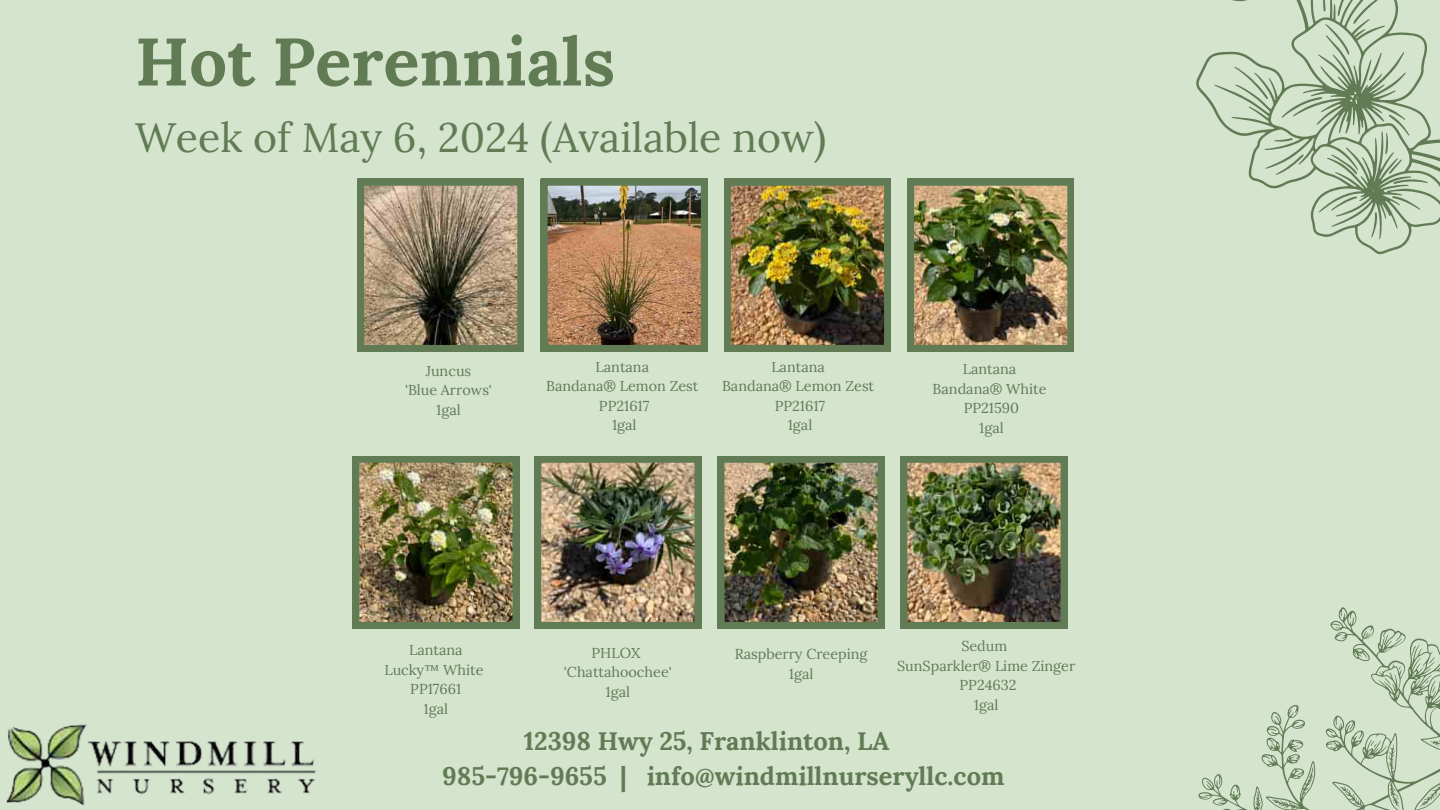
<style>
.page{position:relative;width:1440px;height:810px;background:#d4e4cd}
.page>*{position:absolute;margin:0;border:0;box-sizing:border-box;transform-origin:0 0}
.t1{font:700 67px "Lora";color:#617b55}
.t2{font:41px "Lora";color:#617b55}
.t3{font:700 25.4px/35.2px "Lora";color:#617b55}
.t4{font:14.4px "Lora";color:#617b55}
</style>
<div class="page">
<svg style="left:1198px;top:607px;width:242px;height:203px"></svg>
<svg style="left:1369px;top:741px;width:11px;height:8px"></svg>
<svg style="left:1409px;top:646px;width:27px;height:22px"></svg>
<svg style="left:1423px;top:795px;width:12px;height:8px"></svg>
<svg style="left:1378px;top:677px;width:13px;height:9px"></svg>
<svg style="left:1389px;top:755px;width:5px;height:8px"></svg>
<svg style="left:1425px;top:680px;width:12px;height:13px"></svg>
<svg style="left:1344px;top:786px;width:5px;height:8px"></svg>
<svg style="left:1380px;top:634px;width:12px;height:12px"></svg>
<svg style="left:1398px;top:666px;width:4px;height:3px"></svg>
<svg style="left:1256px;top:800px;width:5px;height:6px"></svg>
<svg style="left:1364px;top:632px;width:5px;height:4px"></svg>
<img style="left:6px;top:724px;width:310px;height:82px">
<svg style="left:1196px;top:0;width:244px;height:255px"></svg>
<svg style="left:1234px;top:67px;width:34px;height:32px"></svg>
<svg style="left:1323px;top:0;width:59px;height:81px"></svg>
<svg style="left:1276px;top:154px;width:28px;height:21px"></svg>
<svg style="left:1274px;top:138px;width:19px;height:4px"></svg>
<svg style="left:1282px;top:97px;width:40px;height:21px"></svg>
<svg style="left:1331px;top:196px;width:26px;height:15px"></svg>
<svg style="left:1331px;top:154px;width:26px;height:20px"></svg>
<svg style="left:1371px;top:212px;width:6px;height:25px"></svg>
<svg style="left:1392px;top:196px;width:28px;height:14px"></svg>
<svg style="left:1385px;top:115px;width:43px;height:69px"></svg>
<svg style="left:357px;top:179px;width:167px;height:172px;background:#8e8368"></svg>
<img style="left:724px;top:179px;width:167px;height:172px">
<img style="left:907px;top:179px;width:167px;height:172px">
<img style="left:535px;top:456px;width:166px;height:173px">
<img style="left:718px;top:456px;width:166px;height:173px">
<img style="left:901px;top:456px;width:166px;height:173px">
<img style="left:541px;top:179px;width:166px;height:172px">
<img style="left:353px;top:456px;width:166px;height:173px">
<p class="t1" style="left:135px;top:18px;width:481px">Hot Perennials</p>
<p class="t2" style="left:135px;top:111px;width:693px">Week of May 6, 2024 (Available now)</p>
<p class="t4" style="left:426px;top:361px;width:47px">Juncus</p>
<p class="t4" style="left:405px;top:381px;width:88px">'Blue Arrows'</p>
<p class="t4" style="left:436px;top:400px;width:26px">1gal</p>
<p class="t4" style="left:596px;top:358px;width:55px">Lantana</p>
<p class="t4" style="left:546px;top:377px;width:154px">Bandana® Lemon Zest</p>
<p class="t4" style="left:599px;top:397px;width:52px">PP21617</p>
<p class="t4" style="left:612px;top:416px;width:26px">1gal</p>
<p class="t4" style="left:771px;top:358px;width:55px">Lantana</p>
<p class="t4" style="left:722px;top:377px;width:154px">Bandana® Lemon Zest</p>
<p class="t4" style="left:775px;top:397px;width:52px">PP21617</p>
<p class="t4" style="left:788px;top:416px;width:26px">1gal</p>
<p class="t4" style="left:963px;top:360px;width:55px">Lantana</p>
<p class="t4" style="left:933px;top:379px;width:115px">Bandana® White</p>
<p class="t4" style="left:964px;top:399px;width:57px">PP21590</p>
<p class="t4" style="left:979px;top:418px;width:26px">1gal</p>
<p class="t4" style="left:409px;top:641px;width:55px">Lantana</p>
<p class="t4" style="left:384px;top:660px;width:101px">Lucky™ White</p>
<p class="t4" style="left:410px;top:680px;width:53px">PP17661</p>
<h2 class="t4" style="left:424px;top:699px;width:26px">1gal</h2>
<p class="t4" style="left:592px;top:643px;width:50px">PHLOX</p>
<p class="t4" style="left:564px;top:663px;width:109px">'Chattahoochee'</p>
<p class="t4" style="left:606px;top:682px;width:26px">1gal</p>
<p class="t4" style="left:735px;top:645px;width:134px">Raspberry Creeping</p>
<p class="t4" style="left:789px;top:664px;width:26px">1gal</p>
<p class="t4" style="left:961px;top:637px;width:47px">Sedum</p>
<p class="t4" style="left:897px;top:656px;width:180px">SunSparkler® Lime Zinger</p>
<p class="t4" style="left:960px;top:676px;width:58px">PP24632</p>
<p class="t4" style="left:974px;top:695px;width:26px">1gal</p>
<p class="t3" style="left:442px;top:723px;width:564px;text-indent:82px">12398 Hwy 25, Franklinton, LA<br>985-796-9655 | info@windmillnurseryllc.com</p>
</div>
